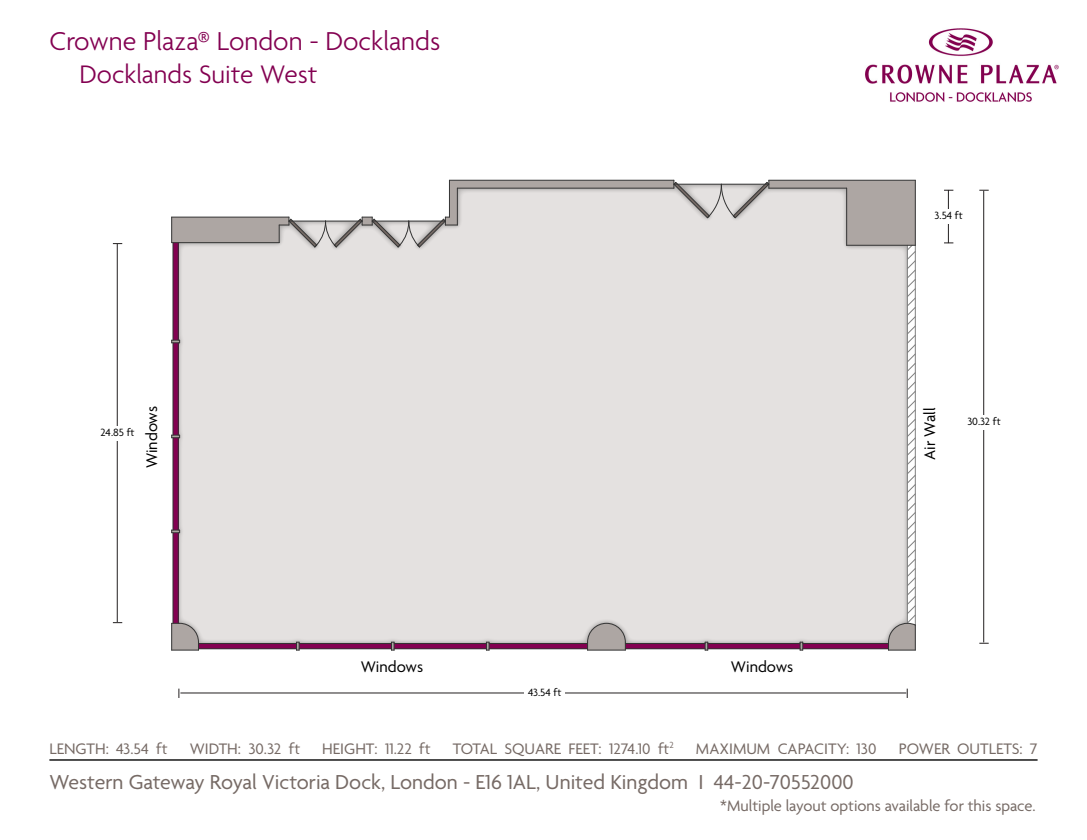
<style>
.page{position:relative;width:1087px;height:840px;background:#fff}
.page>*{position:absolute;margin:0;border:0;box-sizing:border-box;transform-origin:0 0}
.t1{font:300 28px "Agenda";color:#830051}
.t2{font:300 27.47px "Agenda";color:#830051}
.t3{font:21.88px "Agenda";color:#766a65}
.t4{font:16.62px "Agenda";color:#000}
.t5{font:16.45px "Agenda";color:#766a65}
.t6{font:11.38px "Agenda";color:#000}
</style>
<div class="page">
<img style="left:865px;top:28px;width:194px;height:74px">
<svg style="left:171px;top:180px;width:745px;height:471px;background:#dedada"></svg>
<hr style="left:117px;top:244px;width:1px;height:378px;background:#231f20">
<hr style="left:983px;top:191px;width:1px;height:451px;background:#231f20">
<hr style="left:948px;top:190px;width:1px;height:53px;background:#231f20">
<hr style="left:180px;top:693px;width:726px;height:1px;background:#231f20">
<div style="left:964px;top:415px;width:40px;height:15px;background:#fff"></div>
<div style="left:928px;top:209px;width:41px;height:15px;background:#fff"></div>
<div style="left:525px;top:686px;width:40px;height:14px;background:#fff"></div>
<div style="left:97px;top:426px;width:41px;height:14px;background:#fff"></div>
<hr style="left:49px;top:759px;width:988px;height:2px;background:#000">
<h1 class="t1" style="left:49px;top:26px;width:392px">Crowne Plaza® London - Docklands</h1>
<p class="t2" style="left:80px;top:59px;width:239px">Docklands Suite West</p>
<p class="t6" style="left:100px;top:426px;width:36px">24.85 ft</p>
<p class="t4" style="left:143px;top:468px;width:64px;rotate:-90deg">Windows</p>
<p class="t4" style="left:361px;top:658px;width:64px">Windows</p>
<p class="t4" style="left:731px;top:658px;width:64px">Windows</p>
<p class="t6" style="left:528px;top:686px;width:35px">43.54 ft</p>
<p class="t6" style="left:934px;top:210px;width:30px">3.54 ft</p>
<p class="t4" style="left:921px;top:460px;width:54px;rotate:-90deg">Air Wall</p>
<p class="t6" style="left:967px;top:415px;width:35px">30.32 ft</p>
<p class="t5" style="left:49px;top:740px;width:120px">LENGTH: 43.54 ft</p>
<p class="t5" style="left:190px;top:740px;width:112px">WIDTH: 30.32 ft</p>
<p class="t5" style="left:322px;top:740px;width:110px">HEIGHT: 11.22 ft</p>
<p class="t5" style="left:453px;top:740px;width:222px">TOTAL SQUARE FEET: 1274.10 ft<sup>2</sup></p>
<p class="t5" style="left:696px;top:740px;width:182px">MAXIMUM CAPACITY: 130</p>
<p class="t5" style="left:898px;top:740px;width:140px">POWER OUTLETS: 7</p>
<h3 class="t3" style="left:49px;top:770px;width:806px">Western Gateway Royal Victoria Dock, London - E16 1AL, United Kingdom I 44-20-70552000</h3>
<p class="t5" style="left:720px;top:797px;width:317px">*Multiple layout options available for this space.</p>
</div>
